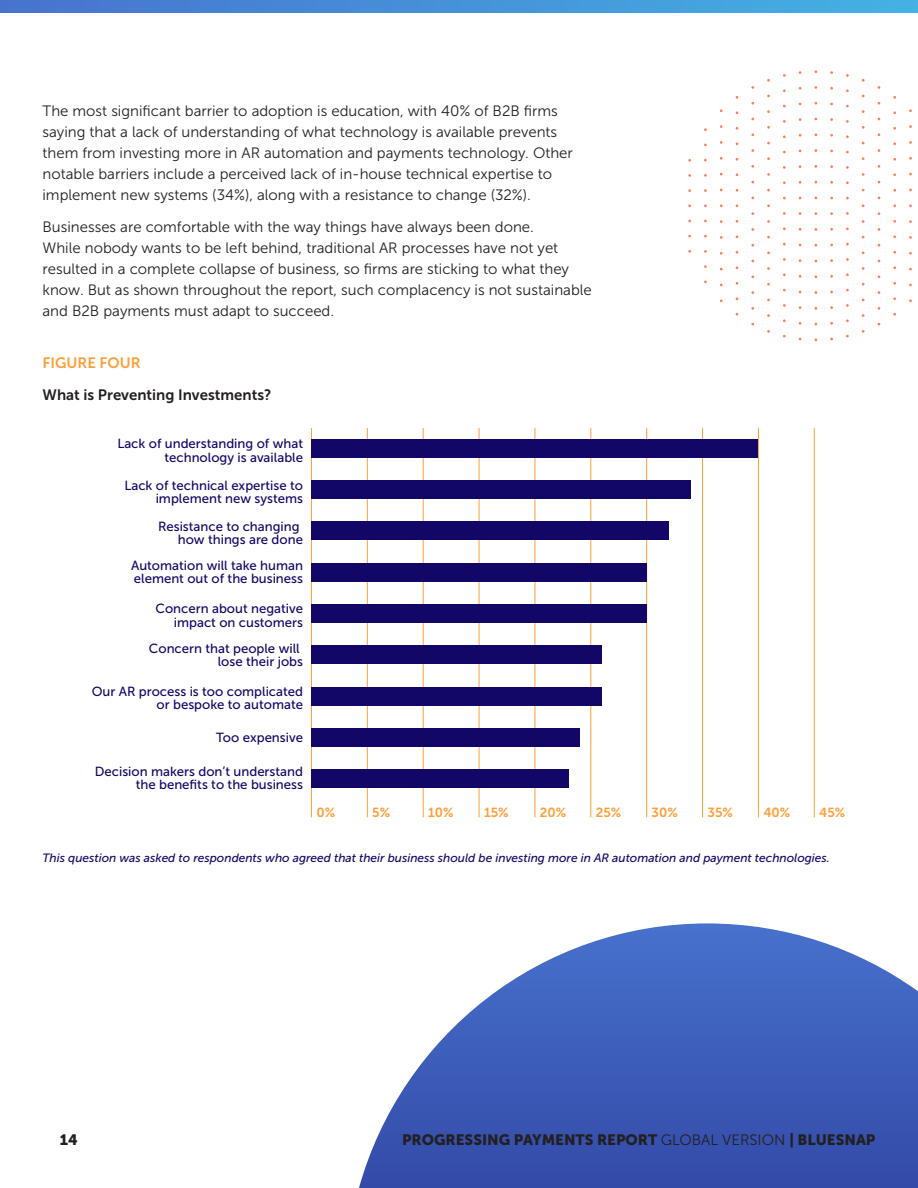
<style>
.page{position:relative;width:918px;height:1188px;background:#fff}
.page>*{position:absolute;margin:0;border:0;box-sizing:border-box;transform-origin:0 0}
.bodycopy{font:15px/21px "Museo Sans 300";color:#231f20}
.t1{font:15px "Museo Sans 900";color:#231f20}
.bodycopy-2{font:15px "Museo Sans 700";color:#231f20}
.bodycopy-3{font:15px "Museo Sans 700";color:#ff9f3a}
.t2{font:13.2px/13.2px "Museo Sans 500";color:#120667;text-align:right}
.t3{font:13.2px "Museo Sans 700";color:#ff9f3a}
.bodycopy-4{font:italic 12px "Museo Sans 500";color:#120667}
.s1{font-family:"Museo Sans 300"}
</style>
<div class="page">
<svg style="left:359px;top:923px;width:559px;height:265px"></svg>
<hr style="left:311px;top:428px;width:1px;height:389px;background:#ff9f3a">
<hr style="left:758px;top:428px;width:1px;height:389px;background:#ff9f3a">
<hr style="left:646px;top:428px;width:1px;height:389px;background:#ff9f3a">
<hr style="left:535px;top:428px;width:1px;height:389px;background:#ff9f3a">
<hr style="left:423px;top:428px;width:1px;height:389px;background:#ff9f3a">
<hr style="left:367px;top:428px;width:1px;height:389px;background:#ff9f3a">
<hr style="left:479px;top:428px;width:1px;height:389px;background:#ff9f3a">
<hr style="left:590px;top:428px;width:1px;height:389px;background:#ff9f3a">
<hr style="left:702px;top:428px;width:1px;height:389px;background:#ff9f3a">
<hr style="left:814px;top:428px;width:1px;height:389px;background:#ff9f3a">
<div style="left:311px;top:439px;width:447px;height:19px;background:#120667"></div>
<div style="left:311px;top:480px;width:380px;height:19px;background:#120667"></div>
<div style="left:311px;top:522px;width:358px;height:18px;background:#120667"></div>
<div style="left:311px;top:563px;width:336px;height:19px;background:#120667"></div>
<div style="left:311px;top:604px;width:336px;height:19px;background:#120667"></div>
<div style="left:311px;top:645px;width:291px;height:19px;background:#120667"></div>
<div style="left:311px;top:687px;width:291px;height:18px;background:#120667"></div>
<div style="left:311px;top:728px;width:269px;height:19px;background:#120667"></div>
<div style="left:311px;top:769px;width:257px;height:19px;background:#120667"></div>
<svg style="left:0;top:0;width:918px;height:13px;background:#4592d8"></svg>
<p class="bodycopy" style="left:43px;top:100px;width:532px">The most significant barrier to adoption is education, with 40% of B2B firms saying that a lack of understanding of what technology is available prevents them from investing more in AR automation and payments technology. Other notable barriers include a perceived lack of in-house technical expertise to implement new systems (34%), along with a resistance to change (32%).</p>
<p class="bodycopy" style="left:43px;top:216px;width:551px">Businesses are comfortable with the way things have always been done.<br>While nobody wants to be left behind, traditional AR processes have not yet resulted in a complete collapse of business, so firms are sticking to what they know. But as shown throughout the report, such complacency is not sustainable and B2B payments must adapt to succeed.</p>
<p class="bodycopy-3" style="left:43px;top:354px;width:100px">FIGURE FOUR</p>
<p class="bodycopy-2" style="left:43px;top:386px;width:230px">What is Preventing Investments?</p>
<p class="t2" style="left:117px;top:437px;width:187px">Lack of understanding of what technology is available</p>
<p class="t2" style="left:124px;top:479px;width:180px">Lack of technical expertise to implement new systems</p>
<p class="t2" style="left:158px;top:520px;width:147px">Resistance to changing how things are done</p>
<p class="t2" style="left:131px;top:559px;width:173px;text-align:left">Automation will take human element out of the business</p>
<p class="t2" style="left:156px;top:602px;width:149px">Concern about negative impact on customers</p>
<p class="t2" style="left:149px;top:642px;width:156px">Concern that people will lose their jobs</p>
<p class="t2" style="left:92px;top:685px;width:213px">Our AR process is too complicated or bespoke to automate</p>
<p class="t2" style="left:216px;top:731px;width:88px">Too expensive</p>
<p class="t2" style="left:95px;top:765px;width:210px">Decision makers don’t understand the benefits to the business</p>
<p class="t3" style="left:316px;top:805px;width:20px">0%</p>
<p class="t3" style="left:372px;top:805px;width:19px">5%</p>
<p class="t3" style="left:428px;top:805px;width:27px">10%</p>
<p class="t3" style="left:484px;top:805px;width:26px">15%</p>
<p class="t3" style="left:540px;top:805px;width:28px">20%</p>
<p class="t3" style="left:596px;top:805px;width:27px">25%</p>
<p class="t3" style="left:652px;top:805px;width:28px">30%</p>
<p class="t3" style="left:707px;top:805px;width:27px">35%</p>
<p class="t3" style="left:763px;top:805px;width:28px">40%</p>
<p class="t3" style="left:819px;top:805px;width:28px">45%</p>
<p class="bodycopy-4" style="left:43px;top:851px;width:789px">This question was asked to respondents who agreed that their business should be investing more in AR automation and payment technologies.</p>
<p class="t1" style="left:60px;top:1131px;width:19px">14</p>
<p class="t1" style="left:402px;top:1131px;width:475px">PROGRESSING PAYMENTS REPORT <span class="s1">GLOBAL VERSION</span> | BLUESNAP</p>
</div>
